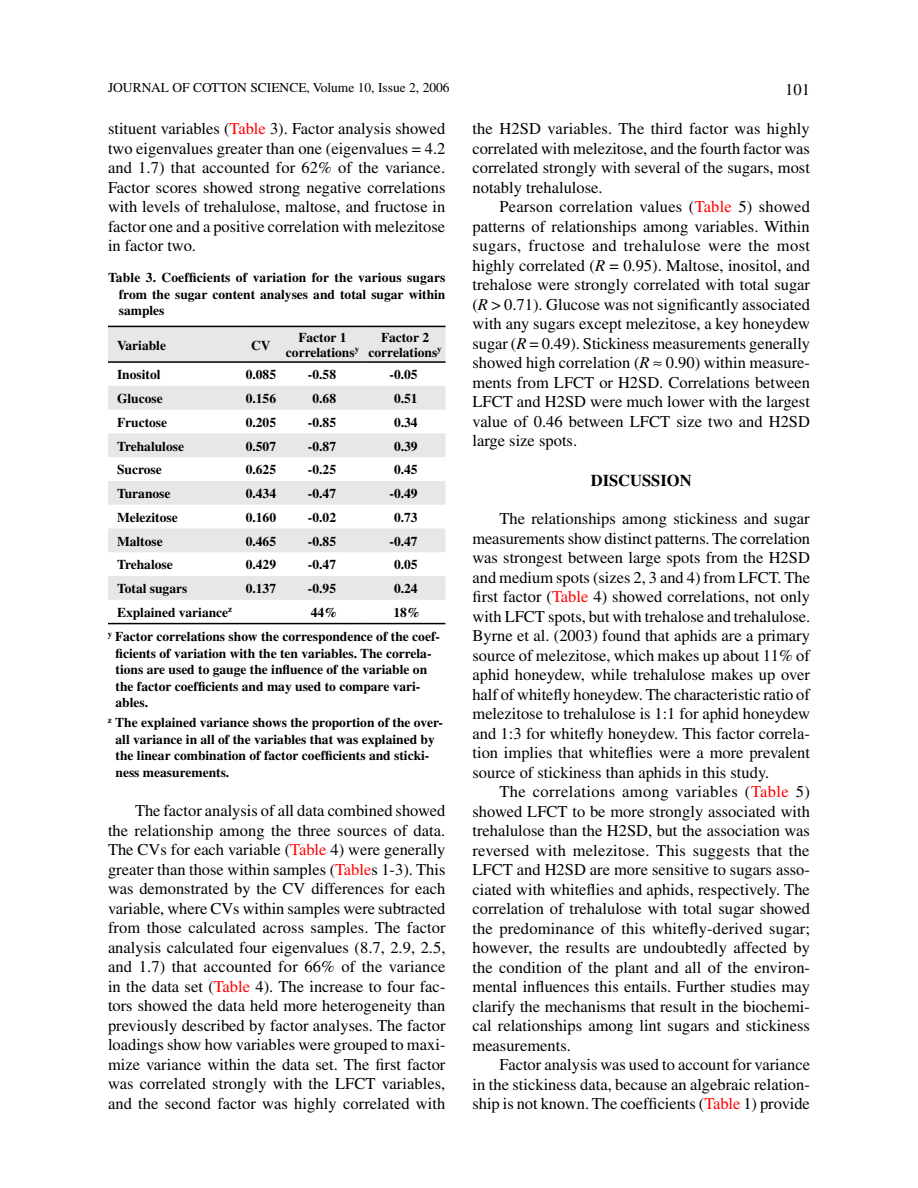
<style>
.page{position:relative;width:918px;height:1188px;background:#fff}
.page>*{position:absolute;margin:0;border:0;box-sizing:border-box;transform-origin:0 0}
.t1{font:16.5px/19.5px "Times";color:#000;text-align:justify}
.t2{font:700 16.5px "Times";color:#000}
.t3{font:700 13.5px/16.5px "Times";color:#000}
.t4{font:13.5px "Times";color:#000}
.s1{color:#f00}
.s2{font-style:italic}
</style>
<div class="page">
<svg style="left:108px;top:327px;width:338px;height:273px;fill:#e6e7e8"></svg>
<hr style="left:108px;top:326px;width:133px;height:1px;background:#000">
<hr style="left:241px;top:326px;width:40px;height:1px;background:#000">
<hr style="left:281px;top:326px;width:83px;height:1px;background:#000">
<hr style="left:364px;top:326px;width:82px;height:1px;background:#000">
<hr style="left:108px;top:361px;width:133px;height:2px;background:#000">
<hr style="left:241px;top:361px;width:40px;height:2px;background:#000">
<hr style="left:281px;top:361px;width:83px;height:2px;background:#000">
<hr style="left:364px;top:361px;width:82px;height:2px;background:#000">
<hr style="left:108px;top:623px;width:133px;height:1px;background:#000">
<hr style="left:241px;top:623px;width:40px;height:1px;background:#000">
<hr style="left:281px;top:623px;width:83px;height:1px;background:#000">
<hr style="left:364px;top:623px;width:82px;height:1px;background:#000">
<p class="t4" style="left:108px;top:79px;width:343px">JOURNAL OF COTTON SCIENCE, Volume 10, Issue 2, 2006</p>
<p class="t1" style="left:785px;top:79px;width:26px">101</p>
<p class="t1" style="left:108px;top:119px;width:339px">stituent variables (<span class="s1">Table</span> 3). Factor analysis showed two eigenvalues greater than one (eigenvalues = 4.2 and 1.7) that accounted for 62% of the variance.<br>Factor scores showed strong negative correlations with levels of trehalulose, maltose, and fructose in factor one and a positive correlation with melezitose in factor two.</p>
<p class="t1" style="left:472px;top:119px;width:339px">the H2SD variables. The third factor was highly correlated with melezitose, and the fourth factor was correlated strongly with several of the sugars, most notably trehalulose.</p>
<p class="t1" style="left:472px;top:197px;width:339px;text-indent:27px">Pearson correlation values (<span class="s1">Table</span> 5) showed patterns of relationships among variables. Within sugars, fructose and trehalulose were the most highly correlated (<span class="s2">R</span> = 0.95). Maltose, inositol, and trehalose were strongly correlated with total sugar (<span class="s2">R</span> &gt; 0.71). Glucose was not significantly associated with any sugars except melezitose, a key honeydew sugar (<span class="s2">R</span> = 0.49). Stickiness measurements generally showed high correlation (<span class="s2">R</span> ≈ 0.90) within measure&shy;ments from LFCT or H2SD. Correlations between LFCT and H2SD were much lower with the largest value of 0.46 between LFCT size two and H2SD large size spots.</p>
<p class="t2" style="left:591px;top:471px;width:102px">DISCUSSION</p>
<p class="t1" style="left:472px;top:509px;width:339px;text-indent:27px">The relationships among stickiness and sugar measurements show distinct patterns. The correlation was strongest between large spots from the H2SD and medium spots (sizes 2, 3 and 4) from LFCT. The first factor (<span class="s1">Table</span> 4) showed correlations, not only with LFCT spots, but with trehalose and trehalulose.<br>Byrne et al. (2003) found that aphids are a primary source of melezitose, which makes up about 11% of aphid honeydew, while trehalulose makes up over half of whitefly honeydew. The characteristic ratio of melezitose to trehalulose is 1:1 for aphid honeydew and 1:3 for whitefly honeydew. This factor correla&shy;tion implies that whiteflies were a more prevalent source of stickiness than aphids in this study.</p>
<p class="t1" style="left:472px;top:782px;width:339px;text-indent:27px">The correlations among variables (<span class="s1">Table</span> 5) showed LFCT to be more strongly associated with trehalulose than the H2SD, but the association was reversed with melezitose. This suggests that the LFCT and H2SD are more sensitive to sugars asso&shy;ciated with whiteflies and aphids, respectively. The correlation of trehalulose with total sugar showed the predominance of this whitefly-derived sugar; however, the results are undoubtedly affected by the condition of the plant and all of the environ&shy;mental influences this entails. Further studies may clarify the mechanisms that result in the biochemi&shy;cal relationships among lint sugars and stickiness measurements.</p>
<p class="t1" style="left:472px;top:1055px;width:339px;text-indent:27px">Factor analysis was used to account for variance in the stickiness data, because an algebraic relation&shy;ship is not known. The coefficients (<span class="s1">Table</span> 1) provide</p>
<p class="t3" style="left:119px;top:269px;width:328px;text-align:justify;text-indent:-11px">Table 3. Coefficients of variation for the various sugars from the sugar content analyses and total sugar within samples</p>
<p class="t3" style="left:117px;top:336px;width:51px">Variable</p>
<p class="t3" style="left:251px;top:336px;width:21px">CV</p>
<p class="t3" style="left:286px;top:330px;width:75px;line-height:14.2px;text-align:center">Factor 1 correlations<sup>y</sup></p>
<p class="t3" style="left:369px;top:330px;width:75px;line-height:14.2px;text-align:center">Factor 2 correlations<sup>y</sup></p>
<p class="t3" style="left:117px;top:366px;width:45px">Inositol</p>
<p class="t3" style="left:246px;top:366px;width:32px">0.085</p>
<p class="t3" style="left:308px;top:366px;width:30px">-0.58</p>
<p class="t3" style="left:390px;top:366px;width:30px">-0.05</p>
<p class="t3" style="left:117px;top:390px;width:47px">Glucose</p>
<p class="t3" style="left:246px;top:390px;width:32px">0.156</p>
<p class="t3" style="left:312px;top:390px;width:25px">0.68</p>
<p class="t3" style="left:394px;top:390px;width:25px">0.51</p>
<p class="t3" style="left:117px;top:414px;width:52px">Fructose</p>
<p class="t3" style="left:246px;top:414px;width:32px">0.205</p>
<p class="t3" style="left:308px;top:414px;width:30px">-0.85</p>
<p class="t3" style="left:394px;top:414px;width:25px">0.34</p>
<p class="t3" style="left:117px;top:437px;width:69px">Trehalulose</p>
<p class="t3" style="left:246px;top:437px;width:32px">0.507</p>
<p class="t3" style="left:308px;top:437px;width:30px">-0.87</p>
<p class="t3" style="left:394px;top:437px;width:25px">0.39</p>
<p class="t3" style="left:117px;top:461px;width:46px">Sucrose</p>
<p class="t3" style="left:246px;top:461px;width:32px">0.625</p>
<p class="t3" style="left:308px;top:461px;width:30px">-0.25</p>
<p class="t3" style="left:394px;top:461px;width:25px">0.45</p>
<p class="t3" style="left:117px;top:485px;width:55px">Turanose</p>
<p class="t3" style="left:246px;top:485px;width:32px">0.434</p>
<p class="t3" style="left:308px;top:485px;width:30px">-0.47</p>
<p class="t3" style="left:390px;top:485px;width:30px">-0.49</p>
<p class="t3" style="left:117px;top:509px;width:62px">Melezitose</p>
<p class="t3" style="left:246px;top:509px;width:32px">0.160</p>
<p class="t3" style="left:308px;top:509px;width:30px">-0.02</p>
<p class="t3" style="left:394px;top:509px;width:25px">0.73</p>
<p class="t3" style="left:117px;top:533px;width:47px">Maltose</p>
<p class="t3" style="left:246px;top:533px;width:32px">0.465</p>
<p class="t3" style="left:308px;top:533px;width:30px">-0.85</p>
<p class="t3" style="left:390px;top:533px;width:30px">-0.47</p>
<p class="t3" style="left:117px;top:556px;width:57px">Trehalose</p>
<p class="t3" style="left:246px;top:556px;width:32px">0.429</p>
<p class="t3" style="left:308px;top:556px;width:30px">-0.47</p>
<p class="t3" style="left:394px;top:556px;width:25px">0.05</p>
<p class="t3" style="left:117px;top:580px;width:72px">Total sugars</p>
<p class="t3" style="left:246px;top:580px;width:32px">0.137</p>
<p class="t3" style="left:308px;top:580px;width:30px">-0.95</p>
<p class="t3" style="left:394px;top:580px;width:25px">0.24</p>
<p class="t3" style="left:117px;top:604px;width:117px">Explained variance<sup>z</sup></p>
<p class="t3" style="left:311px;top:604px;width:28px">44%</p>
<p class="t3" style="left:108px;top:600px;width:334px;line-height:24.3px;text-indent:285px">18%<br><sup>y</sup> Factor correlations show the correspondence of the coef-</p>
<p class="t3" style="left:116px;top:645px;width:317px">ficients of variation with the ten variables. The correla&shy;tions are used to gauge the influence of the variable on the factor coefficients and may used to compare vari&shy;ables.</p>
<p class="t3" style="left:116px;top:714px;width:329px;text-indent:-8px"><sup>z</sup> The explained variance shows the proportion of the over&shy;all variance in all of the variables that was explained by the linear combination of factor coefficients and sticki&shy;ness measurements.</p>
<p class="t1" style="left:108px;top:801px;width:339px;text-indent:27px">The factor analysis of all data combined showed the relationship among the three sources of data.<br>The CVs for each variable (<span class="s1">Table</span> 4) were generally greater than those within samples (<span class="s1">Table</span>s 1-3). This was demonstrated by the CV differences for each variable, where CVs within samples were subtracted from those calculated across samples. The factor analysis calculated four eigenvalues (8.7, 2.9, 2.5, and 1.7) that accounted for 66% of the variance in the data set (<span class="s1">Table</span> 4). The increase to four fac&shy;tors showed the data held more heterogeneity than previously described by factor analyses. The factor loadings show how variables were grouped to maxi&shy;mize variance within the data set. The first factor was correlated strongly with the LFCT variables, and the second factor was highly correlated with</p>
</div>
